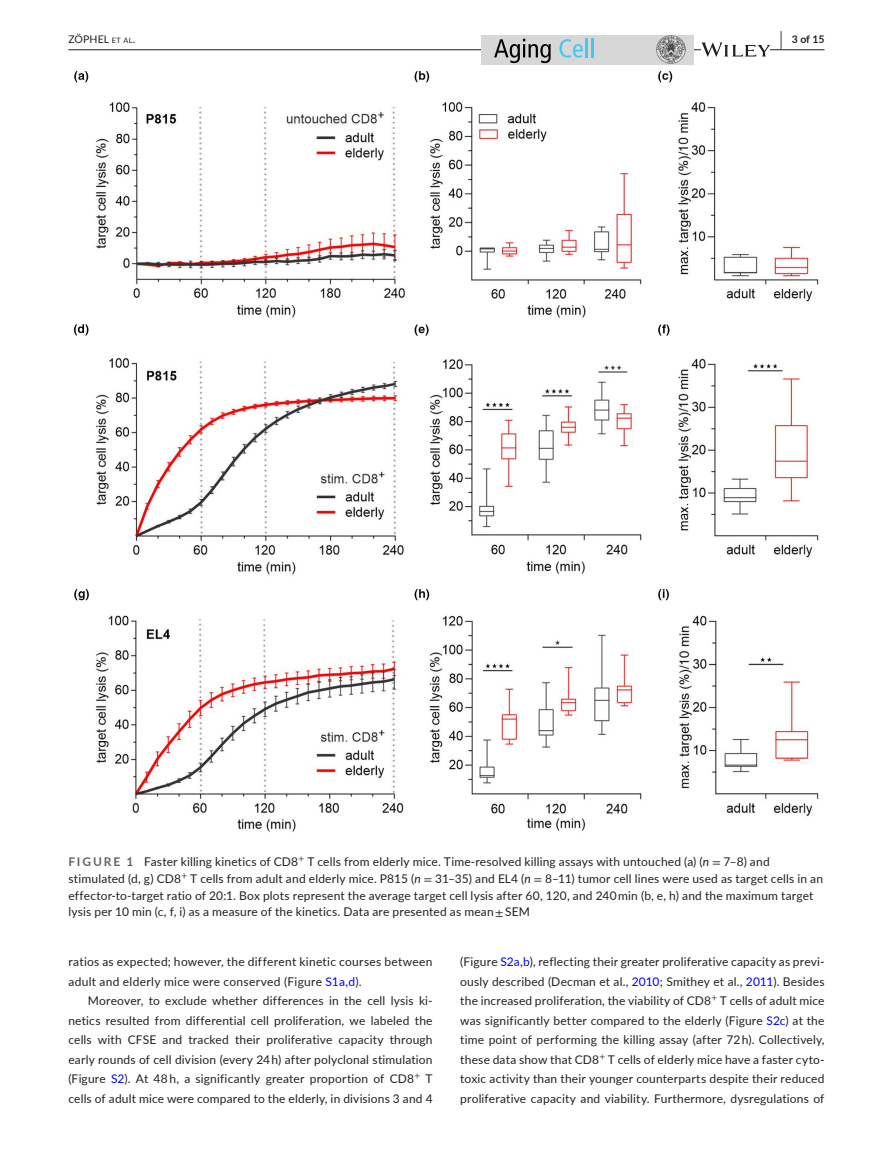
<style>
.page{position:relative;width:893px;height:1174px;background:#fff}
.page>*{position:absolute;margin:0;border:0;box-sizing:border-box;transform-origin:0 0}
.t1{font:12px/19.5px "Lato";letter-spacing:.015em;color:#231f20}
.t2{font:10.5px "Lato";color:#231f20}
.t3{font:700 10.5px "Lato";color:#231f20}
.t4{font:8.4px "STIX";color:#231f20}
.s1{font-style:inherit}
.s2{font-size:7.35px}
.s3{font-size:19.5px}
.s4{font-weight:700;color:#636366}
.s5{font-style:italic}
.s6{font-family:"STIX"}
.s7{color:#00f}
</style>
<div class="page">
<hr style="left:68px;top:49px;width:756px;height:1px;background:#231f20">
<div style="left:481px;top:35px;width:213px;height:29px;background:#d7d7d7"></div>
<svg style="left:494px;top:39px;width:57px;height:24px"></svg>
<svg style="left:559px;top:39px;width:24px;height:19px"></svg>
<hr style="left:585px;top:38px;width:3px;height:19px;background:#40c8f4">
<svg style="left:591px;top:38px;width:2px;height:19px"></svg>
<img style="left:657px;top:35px;width:28px;height:29px">
<svg style="left:701px;top:42px;width:69px;height:15px"></svg>
<img style="left:73px;top:71px;width:746px;height:761px">
<p class="t2" style="left:68px;top:31px;width:68px">Z<span class="s1">Ö</span>PHEL <span class="s2">et al</span>.</p>
<p class="t3" style="left:780px;top:31px;width:46px"><span class="s3">|</span> 3 of 15</p>
<p class="t1" style="left:68px;top:852px;width:231px"><span class="s4">FIGURE 1</span> Faster killing kinetics of CD8</p>
<p class="t4" style="left:299px;top:852px;width:7px">+</p>
<p class="t1" style="left:307px;top:852px;width:464px">T cells from elderly mice. Time-resolved killing assays with untouched (a) (<span class="s5">n</span> <span class="s6">=</span> 7–8) and</p>
<p class="t1" style="left:68px;top:868px;width:114px">stimulated (d, g) CD8</p>
<p class="t4" style="left:181px;top:869px;width:7px">+</p>
<p class="t1" style="left:68px;top:870px;width:756px;line-height:16.5px;text-indent:122px">T cells from adult and elderly mice. P815 (<span class="s5">n</span> <span class="s6">=</span> 31–35) and EL4 (<span class="s5">n</span> <span class="s6">=</span> 8–11) tumor cell lines were used as target cells in an effector-to-target ratio of 20:1. Box plots represent the average target cell lysis after 60, 120, and 240 min (b, e, h) and the maximum target lysis per 10 min (c, f, i) as a measure of the kinetics. Data are presented as mean <span class="s6">±</span> SEM</p>
<p class="t1" style="left:68px;top:951px;width:366px">ratios as expected; however, the different kinetic courses between adult and elderly mice were conserved (Figure <span class="s7">S1a,d</span>).</p>
<p class="t1" style="left:68px;top:990px;width:366px;text-align:justify;text-indent:20px">Moreover, to exclude whether differences in the cell lysis ki&shy;netics resulted from differential cell proliferation, we labeled the cells with CFSE and tracked their proliferative capacity through early rounds of cell division (every 24 h) after polyclonal stimulation (Figure <span class="s7">S2</span>). At 48 h, a significantly greater proportion of CD8<sup>+</sup> T cells of adult mice were compared to the elderly, in divisions 3 and 4</p>
<p class="t1" style="left:460px;top:951px;width:366px;text-align:justify">(Figure <span class="s7">S2a,b</span>), reflecting their greater proliferative capacity as previ&shy;ously described (Decman et al., <span class="s7">2010</span>; Smithey et al., <span class="s7">2011</span>). Besides the increased proliferation, the viability of CD8<sup>+</sup> T cells of adult mice was significantly better compared to the elderly (Figure <span class="s7">S2c</span>) at the time point of performing the killing assay (after 72 h). Collectively, these data show that CD8<sup>+</sup> T cells of elderly mice have a faster cyto&shy;toxic activity than their younger counterparts despite their reduced proliferative capacity and viability. Furthermore, dysregulations of</p>
</div>
